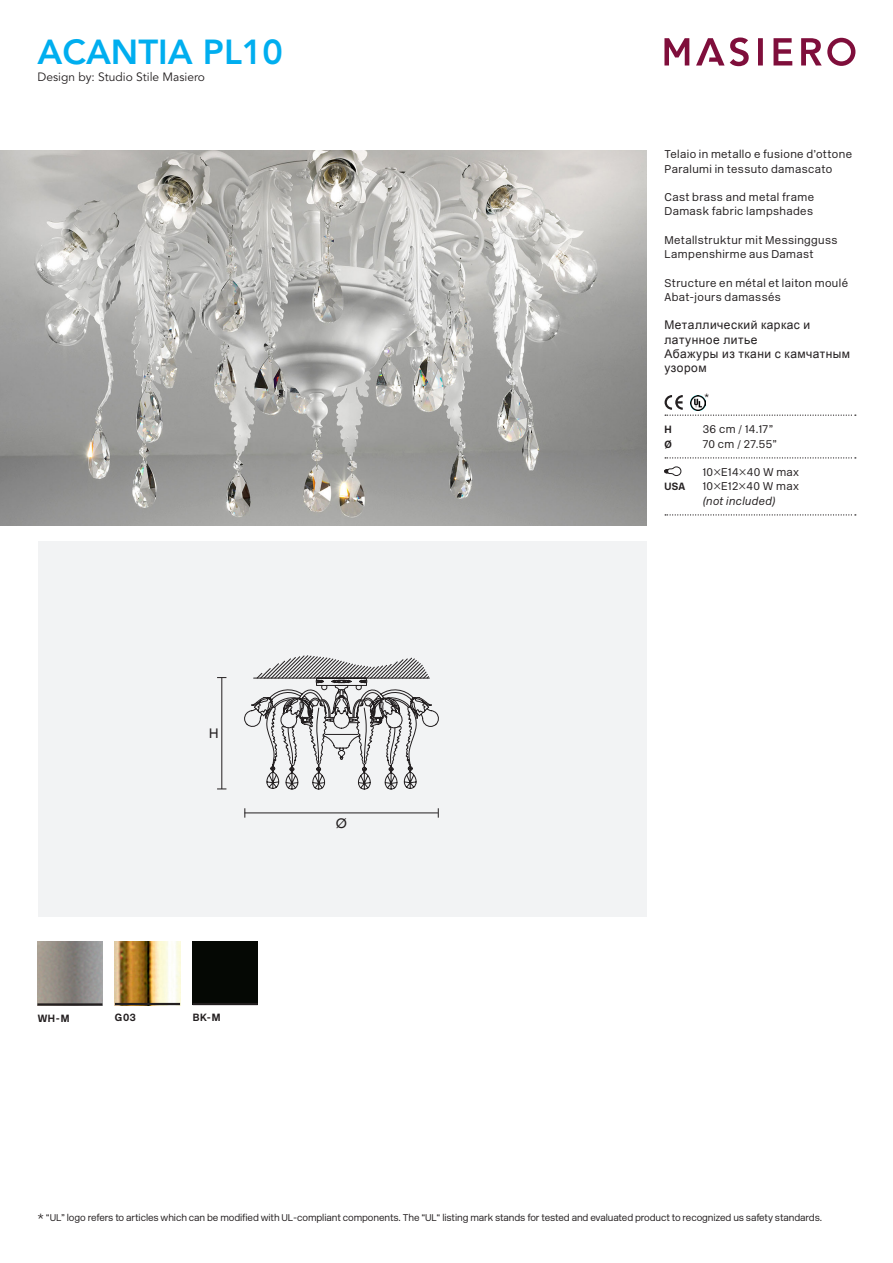
<style>
.page{position:relative;width:893px;height:1263px;background:#fff}
.page>*{position:absolute;margin:0;border:0;box-sizing:border-box;transform-origin:0 0}
.t1{font:800 34.5px "Avenir LT Std";color:#00aeef}
.t2{font:500 13.5px "Avenir LT Std";color:#231f20}
.t3{font:12px/14.2px "Arial";letter-spacing:.04em;color:#231f20}
.t4{font:12px "Avenir LT Std";color:#231f20}
.t5{font:300 11.25px/14.2px "New Rail Alphabet";letter-spacing:.035em;color:#231f20}
.t6{font:italic 300 11.25px "New Rail Alphabet";letter-spacing:.03em;color:#231f20}
.t7{font:700 10.5px "New Rail Alphabet";letter-spacing:.06em;color:#231f20}
.t8{font:10.5px "Avenir LT Std";color:#231f20}
.t9{font:300 9.75px "New Rail Alphabet";letter-spacing:-.01em;color:#231f20}
.s1{font-size:10.5px}
</style>
<div class="page">
<svg style="left:664px;top:38px;width:191px;height:28px"></svg>
<hr style="left:38px;top:1003px;width:64px;height:2px;background:#231f20">
<img style="left:115px;top:941px;width:65px;height:62px">
<hr style="left:115px;top:1003px;width:65px;height:2px;background:#231f20">
<div style="left:193px;top:941px;width:65px;height:64px;background:#050804"></div>
<hr style="left:193px;top:1003px;width:65px;height:2px;background:#231f20">
<img style="left:0;top:150px;width:646px;height:375px">
<div style="left:38px;top:542px;width:608px;height:375px;background:#f2f3f4"></div>
<svg style="left:244px;top:655px;width:195px;height:134px"></svg>
<hr style="left:222px;top:678px;width:1px;height:111px;background:#231f20">
<hr style="left:244px;top:813px;width:194px;height:1px;background:#231f20">
<svg style="left:664px;top:395px;width:192px;height:21px"></svg>
<svg style="left:665px;top:457px;width:191px;height:1px"></svg>
<svg style="left:665px;top:514px;width:191px;height:1px"></svg>
<svg style="left:664px;top:466px;width:17px;height:10px"></svg>
<h1 class="t1" style="left:38px;top:31px;width:247px">ACANTIA PL10</h1>
<p class="t4" style="left:38px;top:70px;width:169px">Design by: Studio Stile Masiero</p>
<p class="t2" style="left:209px;top:726px;width:12px">H</p>
<p class="t7" style="left:38px;top:1011px;width:33px">WH-M</p>
<p class="t7" style="left:115px;top:1011px;width:23px">G03</p>
<p class="t7" style="left:193px;top:1011px;width:29px">BK-M</p>
<p class="t2" style="left:336px;top:815px;width:13px">Ø</p>
<p class="t5" style="left:664px;top:147px;width:189px">Telaio in metallo e fusione d’ottone<br>Paralumi in tessuto damascato</p>
<p class="t5" style="left:664px;top:190px;width:151px">Cast brass and metal frame<br>Damask fabric lampshades</p>
<p class="t5" style="left:664px;top:233px;width:175px">Metallstruktur mit Messingguss<br>Lampenshirme aus Damast</p>
<p class="t5" style="left:664px;top:275px;width:185px">Structure en métal et laiton moulé<br>Abat-jours damassés</p>
<p class="t3" style="left:664px;top:318px;width:187px">Металлический каркас и латунное литье<br>Абажуры из ткани с камчатным узором</p>
<p class="t8" style="left:704px;top:391px;width:6px">*</p>
<p class="t7" style="left:664px;top:423px;width:9px">H</p>
<p class="t5" style="left:703px;top:422px;width:72px">36 cm / 14.17”</p>
<p class="t7" style="left:664px;top:437px;width:9px">Ø</p>
<p class="t5" style="left:703px;top:436px;width:76px">70 cm / 27.55”</p>
<p class="t5" style="left:703px;top:465px;width:98px">10×E14×40 W max</p>
<p class="t7" style="left:664px;top:480px;width:22px">USA</p>
<p class="t5" style="left:703px;top:479px;width:98px">10×E12×40 W max</p>
<p class="t6" style="left:703px;top:493px;width:75px">(not included)</p>
<p class="t9" style="left:38px;top:1211px;width:786px"><span class="s1">*</span> “UL” logo refers to articles which can be modified with UL-compliant components. The “UL“ listing mark stands for tested and evaluated product to recognized us safety standards.</p>
</div>
